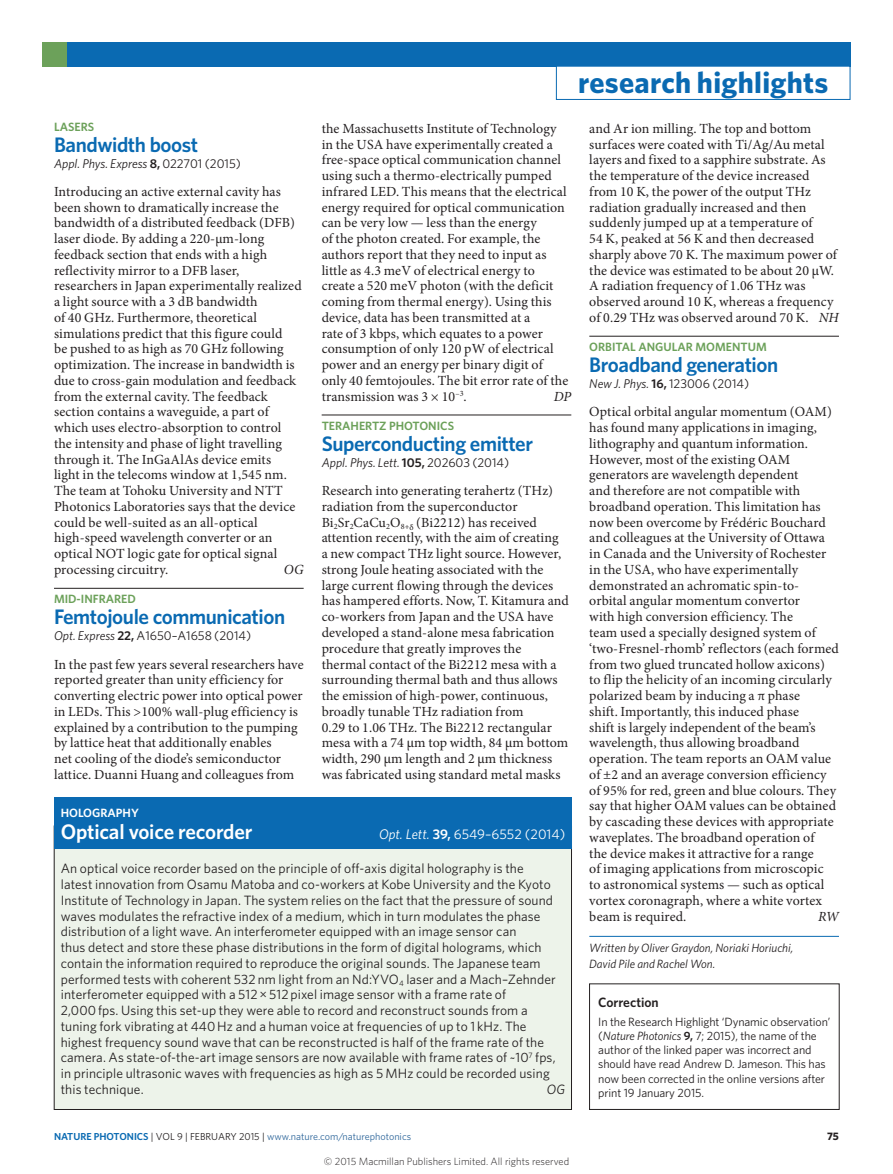
<style>
.page{position:relative;width:893px;height:1174px;background:#fff}
.page>*{position:absolute;margin:0;border:0;box-sizing:border-box;transform-origin:0 0}
.t1{font:700 30px "Whitney";letter-spacing:.01em;color:#0a6ab2}
.Title{font:600 21px "Whitney";letter-spacing:-.02em;color:#0a6ab2}
.RH_box_title{font:600 21px "Whitney";letter-spacing:-.01em;color:#fff}
.Body_first{font:13.95px/15.8px "Minion Pro";letter-spacing:.01em;color:#231f20}
.RH_box_title-2{font:13.95px "Whitney";color:#fff}
.Body_first-2{font:italic 13.95px "Minion Pro";color:#231f20}
.Box_body_first{font:13.5px/15.8px "Whitney";letter-spacing:.01em;color:#231f20}
.FH_correction_head{font:600 13.5px "Whitney";color:#231f20}
.Box_body_first-2{font:italic 13.5px "Whitney";color:#231f20}
.Journal_DOI_ref{font:italic 12.75px "Whitney";color:#231f20}
.Journal_DOI_ref-2{font:12.75px "Whitney";color:#231f20}
.FH_correction_body{font:12px/14.2px "Whitney";letter-spacing:-.01em;color:#231f20}
.Author_information{font:italic 12px/15.8px "Whitney";color:#231f20}
.Subject_w_rule{font:600 12px "Whitney";color:#6ca15a}
.RH_box_subject{font:600 12px "Whitney";color:#fff}
.Subject{font:600 12px "Whitney";color:#6ca15a}
.t2{font:700 10.8px "Whitney";color:#231f20}
.t3{font:300 10.5px "Whitney";color:#231f20}
.t4{font:10.2px "Whitney";color:#2f679b}
.s1{font-weight:600;font-style:normal}
.s2{font-style:normal}
.s3{font-style:italic}
.s4{font-weight:600}
.s5{font-size:14.25px}
.s6{font-weight:600;color:#0a6ab2}
.s7{color:#231f20}
</style>
<div class="page">
<div style="left:43px;top:43px;width:807px;height:24px;background:#0a6ab2"></div>
<div style="left:43px;top:43px;width:24px;height:24px;background:#6ca15a"></div>
<div style="left:556px;top:66px;width:294px;height:34px;border:1px solid #0a6ab2"></div>
<hr style="left:54px;top:588px;width:250px;height:1px;background:#231f20">
<hr style="left:322px;top:415px;width:249px;height:1px;background:#231f20">
<hr style="left:589px;top:336px;width:250px;height:1px;background:#231f20">
<hr style="left:589px;top:936px;width:250px;height:1px;background:#0a6ab2">
<div style="left:54px;top:826px;width:517px;height:283px;background:#edf3ea"></div>
<div style="left:54px;top:797px;width:518px;height:52px;background:#0a6ab2"></div>
<h1 class="t1" style="left:578px;top:62px;width:252px">research highlights</h1>
<p class="Subject" style="left:54px;top:119px;width:42px">LASERS</p>
<p class="Title" style="left:54px;top:131px;width:146px">Bandwidth boost</p>
<p class="Journal_DOI_ref" style="left:54px;top:155px;width:188px">Appl. Phys. Express <span class="s1">8,</span> <span class="s2">022701 (2015)</span></p>
<p class="Body_first" style="left:54px;top:183px;width:249px">Introducing an active external cavity has been shown to dramatically increase the bandwidth of a distributed feedback (DFB) laser diode. By adding a 220-µm-long feedback section that ends with a high reflectivity mirror to a DFB laser, researchers in Japan experimentally realized a light source with a 3 dB bandwidth<br>of 40 GHz. Furthermore, theoretical simulations predict that this figure could<br>be pushed to as high as 70 GHz following optimization. The increase in bandwidth is due to cross-gain modulation and feedback from the external cavity. The feedback section contains a waveguide, a part of which uses electro-absorption to control the intensity and phase of light travelling through it. The InGaAlAs device emits<br>light in the telecoms window at 1,545 nm.<br>The team at Tohoku University and NTT Photonics Laboratories says that the device could be well-suited as an all-optical high-speed wavelength converter or an optical NOT logic gate for optical signal processing circuitry.</p>
<p class="Body_first-2" style="left:284px;top:561px;width:21px">OG</p>
<p class="Subject_w_rule" style="left:54px;top:591px;width:83px">MID-INFRARED</p>
<p class="Title" style="left:54px;top:603px;width:233px">Femtojoule communication</p>
<p class="Journal_DOI_ref-2" style="left:54px;top:627px;width:199px"><span class="s3">Opt. Express</span> <span class="s4">22,</span> A1650–A1658 (2014)</p>
<p class="Body_first" style="left:54px;top:656px;width:251px">In the past few years several researchers have reported greater than unity efficiency for converting electric power into optical power in LEDs. This &gt;100% wall-plug efficiency is explained by a contribution to the pumping by lattice heat that additionally enables<br>net cooling of the diode’s semiconductor lattice. Duanni Huang and colleagues from</p>
<p class="Body_first" style="left:322px;top:120px;width:248px">the Massachusetts Institute of Technology in the USA have experimentally created a free-space optical communication channel using such a thermo-electrically pumped infrared LED. This means that the electrical energy required for optical communication can be very low — less than the energy<br>of the photon created. For example, the authors report that they need to input as little as 4.3 meV of electrical energy to create a 520 meV photon (with the deficit coming from thermal energy). Using this device, data has been transmitted at a<br>rate of 3 kbps, which equates to a power consumption of only 120 pW of electrical power and an energy per binary digit of only 40 femtojoules. The bit error rate of the transmission was 3 × 10<sup>–3</sup>.</p>
<p class="Body_first-2" style="left:554px;top:388px;width:19px">DP</p>
<p class="Subject_w_rule" style="left:322px;top:418px;width:134px">TERAHERTZ PHOTONICS</p>
<p class="Title" style="left:322px;top:430px;width:213px">Superconducting emitter</p>
<p class="Journal_DOI_ref" style="left:322px;top:454px;width:189px">Appl. Phys. Lett. <span class="s1">105,</span> <span class="s2">202603 (2014)</span></p>
<p class="Body_first" style="left:322px;top:483px;width:249px">Research into generating terahertz (THz) radiation from the superconductor Bi<sub>2</sub>Sr<sub>2</sub>CaCu<sub>2</sub>O<sub>8+</sub><sub>δ</sub> (Bi2212) has received attention recently, with the aim of creating<br>a new compact THz light source. However, strong Joule heating associated with the large current flowing through the devices has hampered efforts. Now, T. Kitamura and co-workers from Japan and the USA have developed a stand-alone mesa fabrication procedure that greatly improves the thermal contact of the Bi2212 mesa with a surrounding thermal bath and thus allows the emission of high-power, continuous, broadly tunable THz radiation from<br>0.29 to 1.06 THz. The Bi2212 rectangular mesa with a 74 <span class="s5">μ</span>m top width, 84 <span class="s5">μ</span>m bottom width, 290 <span class="s5">μ</span>m length and 2 <span class="s5">μ</span>m thickness was fabricated using standard metal masks</p>
<p class="RH_box_subject" style="left:61px;top:805px;width:80px">HOLOGRAPHY</p>
<p class="RH_box_title" style="left:61px;top:817px;width:193px">Optical voice recorder</p>
<p class="RH_box_title-2" style="left:379px;top:824px;width:188px"><span class="s3">Opt. Lett.</span> <span class="s4">39,</span> 6549–6552 (2014)</p>
<p class="Box_body_first" style="left:61px;top:860px;width:496px">An optical voice recorder based on the principle of off-axis digital holography is the latest innovation from Osamu Matoba and co-workers at Kobe University and the Kyoto Institute of Technology in Japan. The system relies on the fact that the pressure of sound waves modulates the refractive index of a medium, which in turn modulates the phase distribution of a light wave. An interferometer equipped with an image sensor can<br>thus detect and store these phase distributions in the form of digital holograms, which contain the information required to reproduce the original sounds. The Japanese team performed tests with coherent 532 nm light from an Nd:YVO<sub>4</sub> laser and a Mach–Zehnder interferometer equipped with a 512 × 512 pixel image sensor with a frame rate of<br>2,000 fps. Using this set-up they were able to record and reconstruct sounds from a tuning fork vibrating at 440 Hz and a human voice at frequencies of up to 1 kHz. The highest frequency sound wave that can be reconstructed is half of the frame rate of the camera. As state-of-the-art image sensors are now available with frame rates of ~10<sup>7</sup> fps, in principle ultrasonic waves with frequencies as high as 5 MHz could be recorded using this technique.</p>
<p class="Box_body_first-2" style="left:547px;top:1080px;width:20px">OG</p>
<p class="Body_first" style="left:589px;top:120px;width:251px">and Ar ion milling. The top and bottom surfaces were coated with Ti/Ag/Au metal layers and fixed to a sapphire substrate. As the temperature of the device increased from 10 K, the power of the output THz radiation gradually increased and then suddenly jumped up at a temperature of<br>54 K, peaked at 56 K and then decreased sharply above 70 K. The maximum power of the device was estimated to be about 20 <span class="s5">μ</span>W.<br>A radiation frequency of 1.06 THz was observed around 10 K, whereas a frequency of 0.29 THz was observed around 70 K. <span class="s3">NH</span></p>
<p class="Subject_w_rule" style="left:589px;top:339px;width:179px">ORBITAL ANGULAR MOMENTUM</p>
<p class="Title" style="left:589px;top:351px;width:190px">Broadband generation</p>
<p class="Journal_DOI_ref-2" style="left:589px;top:375px;width:161px"><span class="s3">New J. Phys.</span> <span class="s4">16,</span> 123006 (2014)</p>
<p class="Body_first" style="left:589px;top:404px;width:251px">Optical orbital angular momentum (OAM) has found many applications in imaging, lithography and quantum information.<br>However, most of the existing OAM generators are wavelength dependent<br>and therefore are not compatible with broadband operation. This limitation has now been overcome by Frédéric Bouchard and colleagues at the University of Ottawa in Canada and the University of Rochester in the USA, who have experimentally demonstrated an achromatic spin-to&shy;orbital angular momentum convertor<br>with high conversion efficiency. The<br>team used a specially designed system of ‘two-Fresnel-rhomb’ reflectors (each formed from two glued truncated hollow axicons) to flip the helicity of an incoming circularly polarized beam by inducing a π phase<br>shift. Importantly, this induced phase<br>shift is largely independent of the beam’s wavelength, thus allowing broadband operation. The team reports an OAM value of ±2 and an average conversion efficiency of 95% for red, green and blue colours. They say that higher OAM values can be obtained by cascading these devices with appropriate waveplates. The broadband operation of<br>the device makes it attractive for a range<br>of imaging applications from microscopic<br>to astronomical systems — such as optical vortex coronagraph, where a white vortex beam is required.</p>
<p class="Body_first-2" style="left:818px;top:907px;width:22px">RW</p>
<p class="Author_information" style="left:589px;top:939px;width:206px">Written by Oliver Graydon, Noriaki Horiuchi,<br>David Pile and Rachel Won.</p>
<p class="FH_correction_head" style="left:598px;top:993px;width:62px">Correction</p>
<p class="FH_correction_body" style="left:598px;top:1014px;width:234px">In the Research Highlight ‘Dynamic observation’ (<span class="s3">Nature Photonics</span> <span class="s4">9,</span> 7; 2015), the name of the author of the linked paper was incorrect and should have read Andrew D. Jameson. This has now been corrected in the online versions after print 19 January 2015.</p>
<p class="t4" style="left:54px;top:1129px;width:359px"><span class="s6">NATURE PHOTONICS</span> <span class="s7">| VOL 9 | FEBRUARY 2015 |</span> www.nature.com/naturephotonics</p>
<p class="t2" style="left:827px;top:1129px;width:13px">75</p>
<p class="t3" style="left:324px;top:1154px;width:247px">© 2015 Macmillan Publishers Limited. All rights reserved</p>
</div>
